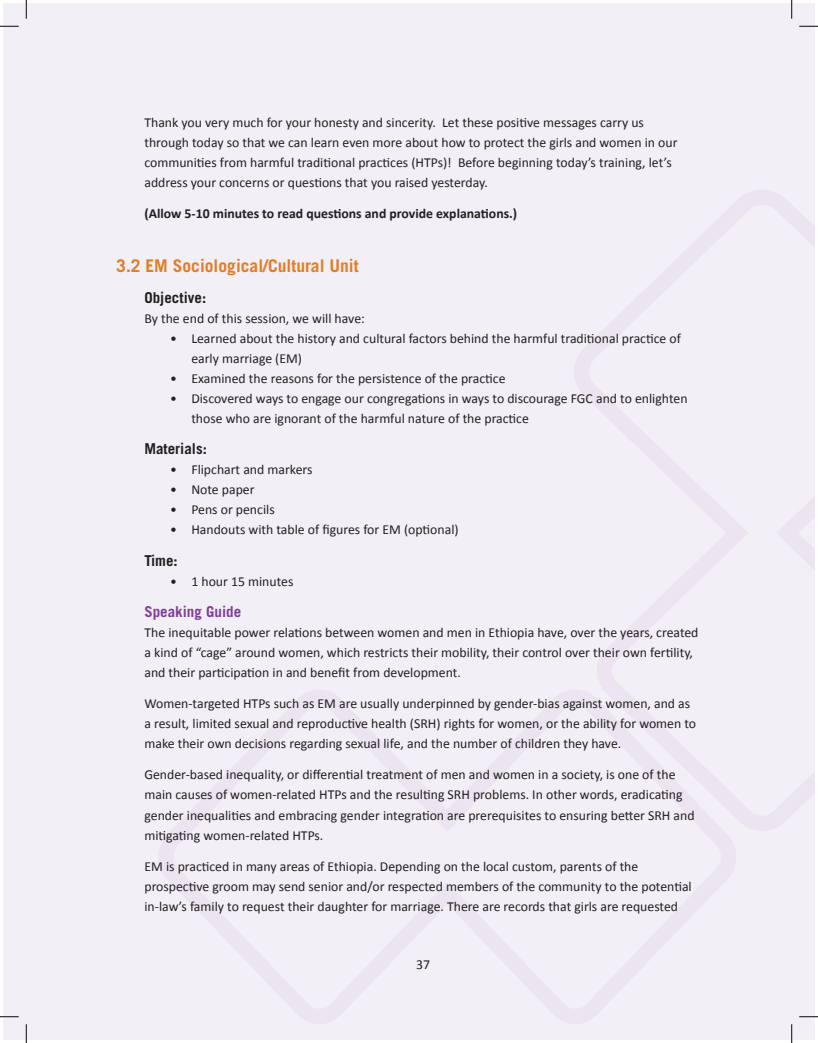
<style>
.page{position:relative;width:818px;height:1043px;background:#fff}
.page>*{position:absolute;margin:0;border:0;box-sizing:border-box;transform-origin:0 0}
.t1{font:700 17.5px "Trade Gothic";color:#e07e26}
.t2{font:700 15px "Trade Gothic";color:#231f20}
.t3{font:700 15px "Trade Gothic";color:#7e3e98}
.t4{font:13.75px/20px "Calibri";color:#231f20}
.t5{font:700 13.75px "Calibri";color:#231f20}
</style>
<div class="page">
<div style="left:4px;top:4px;width:810px;height:1035px;background:#f3eff6"></div>
<svg style="left:0;top:25px;width:19px;height:2px"></svg>
<svg style="left:799px;top:25px;width:19px;height:2px"></svg>
<svg style="left:0;top:1015px;width:19px;height:2px"></svg>
<svg style="left:799px;top:1015px;width:19px;height:2px"></svg>
<svg style="left:25px;top:0;width:2px;height:19px"></svg>
<svg style="left:25px;top:1024px;width:2px;height:18px"></svg>
<svg style="left:790px;top:0;width:2px;height:19px"></svg>
<svg style="left:790px;top:1024px;width:2px;height:18px"></svg>
<p class="t4" style="left:144px;top:112px;width:534px">Thank you very much for your honesty and sincerity. Let these positive messages carry us through today so that we can learn even more about how to protect the girls and women in our communities from harmful traditional practices (HTPs)! Before beginning today’s training, let’s address your concerns or questions that you raised yesterday.</p>
<p class="t5" style="left:144px;top:204px;width:374px">(Allow 5-10 minutes to read questions and provide explanations.)</p>
<p class="t1" style="left:116px;top:255px;width:244px">3.2 EM Sociological/Cultural Unit</p>
<p class="t2" style="left:144px;top:288px;width:63px">Objective:</p>
<p class="t4" style="left:144px;top:308px;width:222px">By the end of this session, we will have:</p>
<p class="t4" style="left:191px;top:328px;width:491px;text-indent:-21px">• Learned about the history and cultural factors behind the harmful traditional practice of early marriage (EM)</p>
<p class="t4" style="left:170px;top:368px;width:337px">• Examined the reasons for the persistence of the practice</p>
<p class="t4" style="left:191px;top:388px;width:497px;text-indent:-21px">• Discovered ways to engage our congregations in ways to discourage FGC and to enlighten those who are ignorant of the harmful nature of the practice</p>
<p class="t2" style="left:144px;top:439px;width:64px">Materials:</p>
<p class="t4" style="left:170px;top:460px;width:144px">• Flipchart and markers</p>
<p class="t4" style="left:170px;top:480px;width:86px">• Note paper</p>
<p class="t4" style="left:170px;top:500px;width:106px">• Pens or pencils</p>
<p class="t4" style="left:170px;top:520px;width:290px">• Handouts with table of figures for EM (optional)</p>
<p class="t2" style="left:144px;top:551px;width:35px">Time:</p>
<p class="t4" style="left:170px;top:571px;width:125px">• 1 hour 15 minutes</p>
<p class="t3" style="left:144px;top:602px;width:98px">Speaking Guide</p>
<p class="t4" style="left:144px;top:622px;width:555px">The inequitable power relations between women and men in Ethiopia have, over the years, created a kind of “cage” around women, which restricts their mobility, their control over their own fertility, and their participation in and benefit from development.</p>
<p class="t4" style="left:144px;top:693px;width:553px">Women-targeted HTPs such as EM are usually underpinned by gender-bias against women, and as a result, limited sexual and reproductive health (SRH) rights for women, or the ability for women to make their own decisions regarding sexual life, and the number of children they have.</p>
<p class="t4" style="left:144px;top:765px;width:551px">Gender-based inequality, or differential treatment of men and women in a society, is one of the main causes of women-related HTPs and the resulting SRH problems. In other words, eradicating gender inequalities and embracing gender integration are prerequisites to ensuring better SRH and mitigating women-related HTPs.</p>
<p class="t4" style="left:144px;top:856px;width:549px">EM is practiced in many areas of Ethiopia. Depending on the local custom, parents of the prospective groom may send senior and/or respected members of the community to the potential in-law’s family to request their daughter for marriage. There are records that girls are requested</p>
<p class="t4" style="left:416px;top:954px;width:15px">37</p>
</div>
